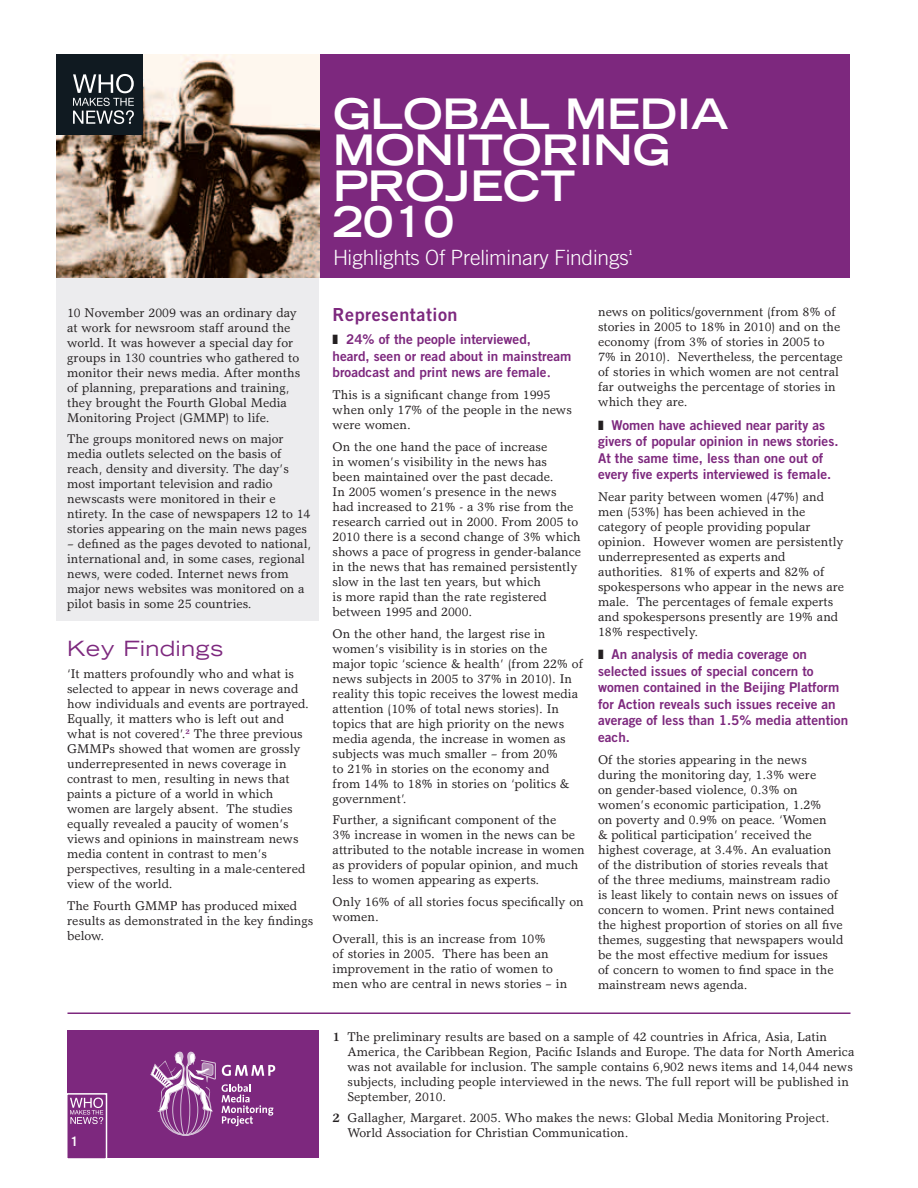
<style>
.page{position:relative;width:918px;height:1188px;background:#fff}
.page>*{position:absolute;margin:0;border:0;box-sizing:border-box;transform-origin:0 0}
.t1{font:700 expanded 42px/36px "Trade Gothic LH";color:#fff}
.t2{font:300 21px "Trade Gothic";letter-spacing:-.01em;color:#fff}
.t3{font:expanded 21px "Trade Gothic LH";letter-spacing:.03em;color:#7d287e}
.t4{font:18px "Trade Gothic Bold Two";letter-spacing:.03em;color:#7d287e}
.t5{font:13.5px/16.5px "Trade Gothic Bold Two";color:#7d287e}
.t6{font:12.75px/15px "Garth Graphic";color:#231f20}
.t7{font:700 expanded 12.75px "Trade Gothic LH";color:#fff}
.t8{font:7.05px "Trade Gothic Bold Two";color:#fff}
.s1{color:#231f20}
.s2{font-family:"Garth Graphic";font-weight:700}
.s3{font-weight:700}
</style>
<div class="page">
<hr style="left:68px;top:1012px;width:782px;height:2px;background:#7d287e">
<div style="left:68px;top:1030px;width:251px;height:128px;background:#7d287e"></div>
<svg style="left:222px;top:1084px;width:51px;height:42px"></svg>
<svg style="left:222px;top:1065px;width:53px;height:11px"></svg>
<svg style="left:150px;top:1051px;width:66px;height:85px"></svg>
<div style="left:56px;top:54px;width:263px;height:567px;background:#ececee"></div>
<div style="left:67px;top:54px;width:783px;height:224px;background:#7d287e"></div>
<img style="left:56px;top:54px;width:263px;height:224px">
<div style="left:56px;top:54px;width:87px;height:81px;background:#101a21"></div>
<svg style="left:73px;top:74px;width:61px;height:50px"></svg>
<svg style="left:67px;top:1092px;width:41px;height:67px"></svg>
<p class="t6" style="left:67px;top:305px;width:234px">10 November 2009 was an ordinary day at work for newsroom staff around the world. It was however a special day for groups in 130 countries who gathered to monitor their news media. After months of planning, preparations and training, they brought the Fourth Global Media Monitoring Project (GMMP) to life.</p>
<p class="t6" style="left:67px;top:431px;width:245px">The groups monitored news on major media outlets selected on the basis of reach, density and diversity. The day’s most important television and radio newscasts were monitored in their e ntirety. In the case of newspapers 12 to 14 stories appearing on the main news pages</p>
<p class="t6" style="left:67px;top:536px;width:246px">– defined as the pages devoted to national, international and, in some cases, regional news, were coded. Internet news from major news websites was monitored on a pilot basis in some 25 countries.</p>
<h2 class="t3" style="left:67px;top:635px;width:158px">Key Findings</h2>
<p class="t6" style="left:67px;top:666px;width:243px">‘It matters profoundly who and what is selected to appear in news coverage and how individuals and events are portrayed.<br>Equally, it matters who is left out and what is not covered’.<sup>2</sup> The three previous GMMPs showed that women are grossly underrepresented in news coverage in contrast to men, resulting in news that paints a picture of a world in which women are largely absent. The studies equally revealed a paucity of women’s views and opinions in mainstream news media content in contrast to men’s perspectives, resulting in a male-centered view of the world.</p>
<p class="t6" style="left:67px;top:898px;width:248px">The Fourth GMMP has produced mixed results as demonstrated in the key findings below.</p>
<p class="t7" style="left:70px;top:1133px;width:11px">1</p>
<h1 class="t1" style="left:333px;top:95px;width:397px">GLOBAL MEDIA<br>MONITORING<br>PROJECT<br>2010</h1>
<h2 class="t2" style="left:333px;top:245px;width:297px">Highlights Of Preliminary Findings</h2>
<p class="t8" style="left:628px;top:248px;width:6px">1</p>
<h3 class="t4" style="left:333px;top:304px;width:127px">Representation</h3>
<p class="t5" style="left:333px;top:331px;width:240px"><span class="s1">❚</span> 24% of the people interviewed, heard, seen or read about in mainstream broadcast and print news are female<span class="s2">.</span></p>
<p class="t6" style="left:333px;top:387px;width:241px">This is a significant change from 1995 when only 17% of the people in the news were women.</p>
<p class="t6" style="left:333px;top:439px;width:250px">On the one hand the pace of increase<br>in women’s visibility in the news has<br>been maintained over the past decade.<br>In 2005 women’s presence in the news<br>had increased to 21% - a 3% rise from the research carried out in 2000. From 2005 to 2010 there is a second change of 3% which shows a pace of progress in gender-balance in the news that has remained persistently slow in the last ten years, but which<br>is more rapid than the rate registered between 1995 and 2000.</p>
<p class="t6" style="left:333px;top:626px;width:252px">On the other hand, the largest rise in women’s visibility is in stories on the major topic ‘science &amp; health’ (from 22% of news subjects in 2005 to 37% in 2010). In reality this topic receives the lowest media attention (10% of total news stories). In topics that are high priority on the news media agenda, the increase in women as subjects was much smaller – from 20%<br>to 21% in stories on the economy and<br>from 14% to 18% in stories on ‘politics &amp; government’.</p>
<p class="t6" style="left:333px;top:812px;width:254px">Further, a significant component of the<br>3% increase in women in the news can be attributed to the notable increase in women as providers of popular opinion, and much less to women appearing as experts.</p>
<p class="t6" style="left:333px;top:894px;width:253px">Only 16% of all stories focus specifically on women.</p>
<p class="t6" style="left:333px;top:931px;width:236px">Overall, this is an increase from 10%<br>of stories in 2005. There has been an improvement in the ratio of women to men who are central in news stories – in</p>
<p class="t6" style="left:598px;top:305px;width:246px">news on politics/government (from 8% of stories in 2005 to 18% in 2010) and on the economy (from 3% of stories in 2005 to 7% in 2010). Nevertheless, the percentage of stories in which women are not central far outweighs the percentage of stories in which they are.</p>
<p class="t5" style="left:598px;top:417px;width:242px"><span class="s1">❚</span> Women have achieved near parity as givers of popular opinion in news stories.<br>At the same time, less than one out of every five experts interviewed is female.</p>
<p class="t6" style="left:598px;top:489px;width:248px">Near parity between women (47%) and men (53%) has been achieved in the category of people providing popular opinion. However women are persistently underrepresented as experts and authorities. 81% of experts and 82% of spokespersons who appear in the news are male. The percentages of female experts and spokespersons presently are 19% and 18% respectively.</p>
<p class="t5" style="left:598px;top:646px;width:252px"><span class="s1">❚</span> An analysis of media coverage on selected issues of special concern to women contained in the Beijing Platform for Action reveals such issues receive an average of less than 1.5% media attention each.</p>
<p class="t6" style="left:598px;top:752px;width:247px">Of the stories appearing in the news during the monitoring day, 1.3% were<br>on gender-based violence, 0.3% on women’s economic participation, 1.2%<br>on poverty and 0.9% on peace. ‘Women<br>&amp; political participation’ received the highest coverage, at 3.4%. An evaluation of the distribution of stories reveals that<br>of the three mediums, mainstream radio<br>is least likely to contain news on issues of concern to women. Print news contained the highest proportion of stories on all five themes, suggesting that newspapers would be the most effective medium for issues<br>of concern to women to find space in the mainstream news agenda.</p>
<p class="t6" style="left:348px;top:1029px;width:508px;text-indent:-15px"><span class="s3">1</span> The preliminary results are based on a sample of 42 countries in Africa, Asia, Latin America, the Caribbean Region, Pacific Islands and Europe. The data for North America was not available for inclusion. The sample contains 6,902 news items and 14,044 news subjects, including people interviewed in the news. The full report will be published in September, 2010.</p>
<p class="t6" style="left:348px;top:1110px;width:483px;text-indent:-15px"><span class="s3">2</span> Gallagher, Margaret. 2005. Who makes the news: Global Media Monitoring Project.<br>World Association for Christian Communication.</p>
</div>
